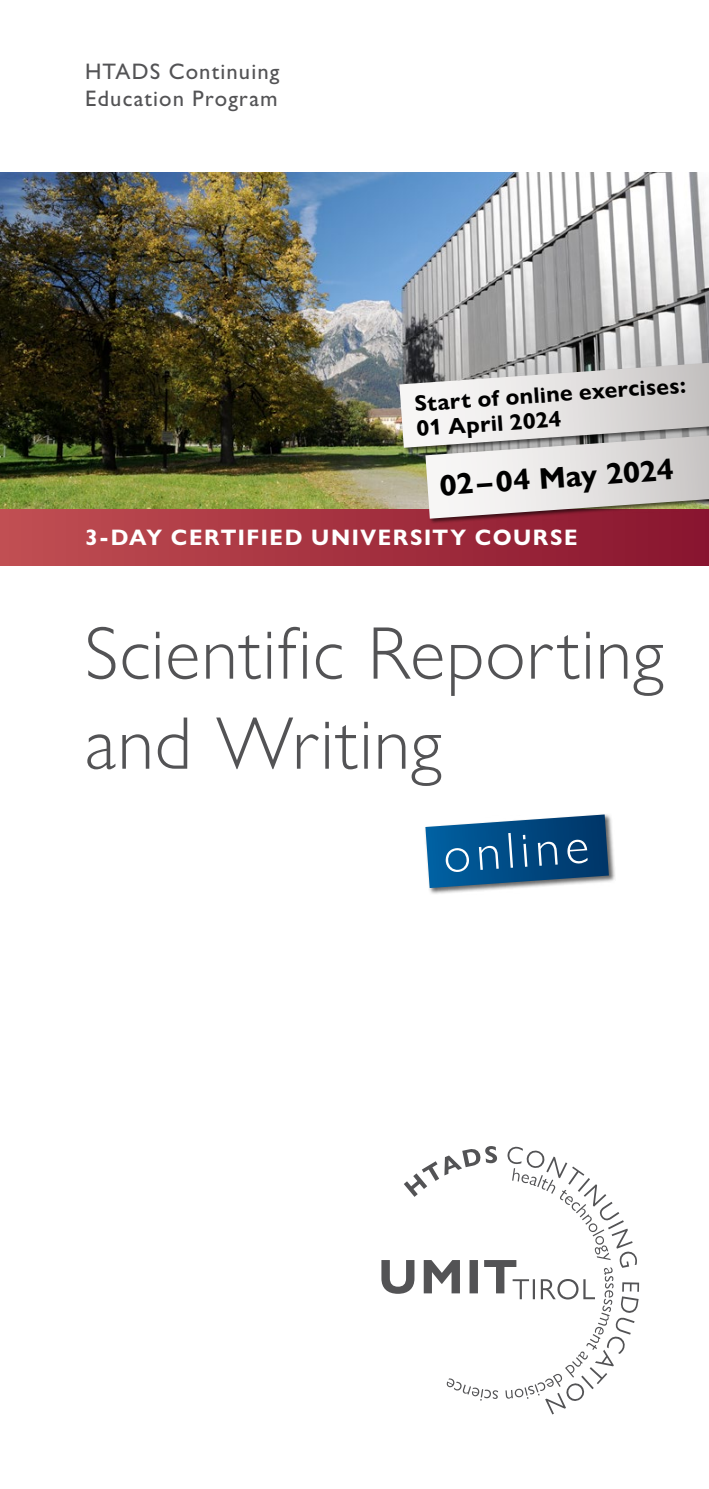
<style>
.page{position:relative;width:709px;height:1489px;background:#fff}
.page>*{position:absolute;margin:0;border:0;box-sizing:border-box;transform-origin:0 0}
.t1{font:300 75px/90px "Gill Sans Nova";letter-spacing:.015em;color:#535355}
.t2{font:300 51px "Gill Sans Nova";color:#fff}
.t3{font:700 30px "Gill Sans Nova";color:#000}
.t4{font:700 22.5px/25px "Gill Sans Nova";color:#000}
.t5{font:500 22.5px/27.2px "Gill Sans Nova";letter-spacing:.05em;color:#535355}
.t6{font:700 22.5px "Gill Sans Nova";letter-spacing:.07em;color:#fff}
</style>
<div class="page">
<div style="left:0;top:508px;width:709px;height:57px;background:linear-gradient(to right,#c14f52,#88142e)"></div>
<img style="left:0;top:173px;width:709px;height:335px">
<div style="left:398px;top:360px;width:311px;height:93px;background:#000;opacity:.6"></div>
<div style="left:424px;top:431px;width:285px;height:93px;background:#000;opacity:.6"></div>
<svg style="left:399px;top:363px;width:310px;height:155px"></svg>
<svg style="left:426px;top:1146px;width:213px;height:268px"></svg>
<svg style="left:381px;top:1167px;width:232px;height:233px"></svg>
<div style="left:424px;top:813px;width:192px;height:82px;background:#000;opacity:.6"></div>
<svg style="left:425px;top:814px;width:184px;height:74px;background:#296594"></svg>
<p class="t5" style="left:85px;top:58px;width:196px">HTADS Continuing<br>Education Program</p>
<p class="t4" style="left:414px;top:391px;width:273px;rotate:-4deg">Start of online exercises:<br>01 April 2024</p>
<h3 class="t3" style="left:438px;top:467px;width:236px;rotate:-4deg">02–04 May 2024</h3>
<p class="t6" style="left:85px;top:523px;width:494px">3-DAY CERTIFIED UNIVERSITY COURSE</p>
<h1 class="t1" style="left:85px;top:607px;width:580px">Scientific Reporting and Writing</h1>
<h2 class="t2" style="left:441px;top:824px;width:147px;rotate:-4deg">online</h2>
</div>
